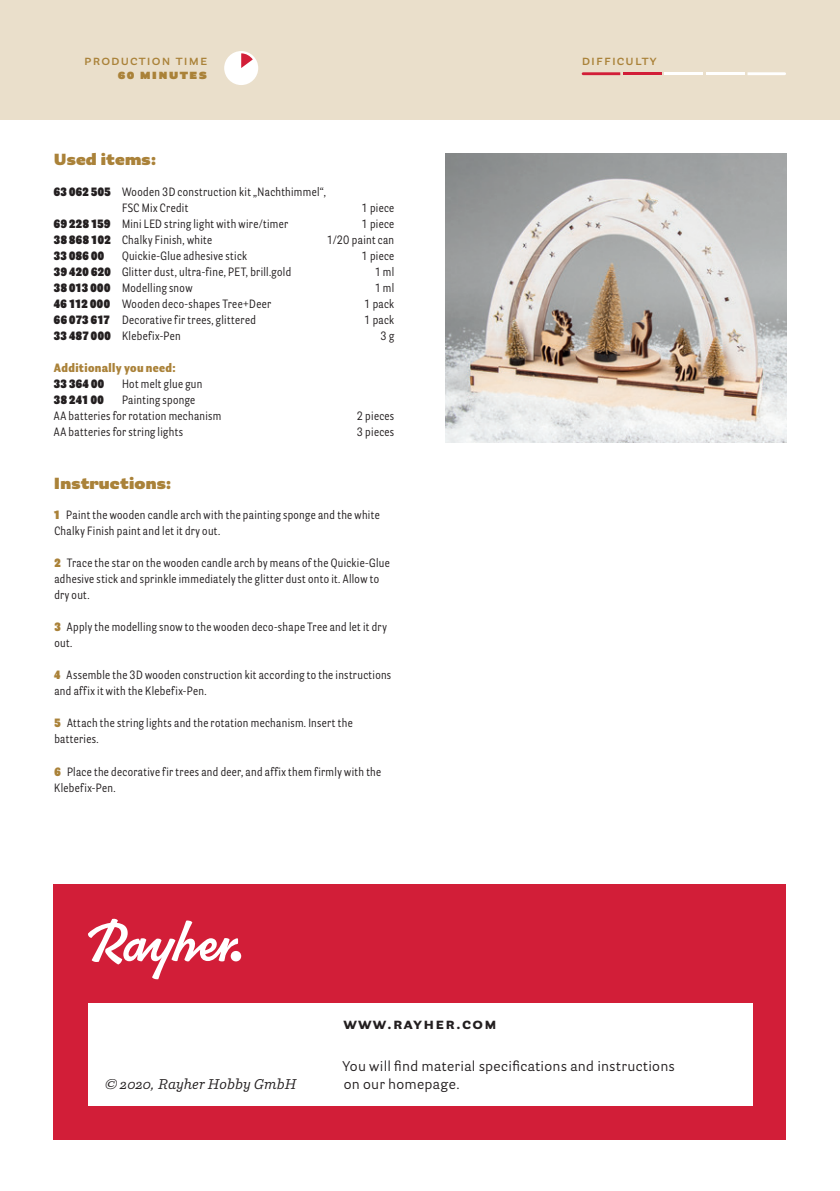
<style>
.page{position:relative;width:840px;height:1191px;background:#fff}
.page>*{position:absolute;margin:0;border:0;box-sizing:border-box;transform-origin:0 0}
.t1{font:900 16px "Parry Grotesque Pro";letter-spacing:.01em;color:#aa8239}
.t2{font:700 16px "Parry Grotesque Pro";letter-spacing:.08em;color:#231f20}
.t3{font:14px/18px "Parry Grotesque Pro";letter-spacing:.02em;color:#231f20}
.t4{font:600 14px "Parry Grotesque Pro";letter-spacing:.08em;color:#aa8239}
.t5{font:italic 14px "Parry Pro";letter-spacing:.01em;color:#231f20}
.t6{font:900 14px "Parry Grotesque Pro";color:#aa8239}
.t7{font:12px/16px "Parry Grot Con Pro";letter-spacing:.03em;color:#231f20}
.t8{font:900 12px "Parry Grot Con Pro";letter-spacing:.035em;color:#231f20}
.t9{font:900 12px "Parry Grot Con Pro";letter-spacing:.03em;color:#aa8239}
.s1{font-weight:900}
.s2{font-weight:900;color:#aa8239}
</style>
<div class="page">
<div style="left:54px;top:884px;width:731px;height:256px;background:#d21e38"></div>
<div style="left:88px;top:1003px;width:663px;height:103px;background:#fff"></div>
<div style="left:0;top:0;width:839px;height:119px;background:#eadfcb"></div>
<svg style="left:88px;top:918px;width:150px;height:61px"></svg>
<div style="left:230px;top:951px;width:11px;height:10px;background:#fff;border-radius:50%"></div>
<div style="left:224px;top:51px;width:34px;height:34px;background:#fff;border-radius:50%"></div>
<svg style="left:241px;top:53px;width:12px;height:15px"></svg>
<svg style="left:581px;top:72px;width:39px;height:3px"></svg>
<hr style="left:622px;top:72px;width:39px;height:3px;background:#d21e38">
<hr style="left:664px;top:72px;width:38px;height:3px;background:#fff">
<hr style="left:705px;top:72px;width:39px;height:3px;background:#fff">
<svg style="left:747px;top:72px;width:38px;height:3px"></svg>
<img style="left:445px;top:153px;width:340px;height:289px">
<p class="t4" style="left:84px;top:50px;width:125px">production time</p>
<p class="t4" style="left:581px;top:50px;width:76px">difficulty</p>
<p class="t6" style="left:118px;top:63px;width:91px">60 minutes</p>
<h1 class="t1" style="left:54px;top:148px;width:104px">Used items:</h1>
<p class="t7" style="left:122px;top:184px;width:205px;text-indent:-68px"><span class="s1">63 062 505</span> Wooden 3D construction kit „Nachthimmel“,<br>FSC Mix Credit</p>
<p class="t7" style="left:361px;top:200px;width:34px">1 piece</p>
<p class="t7" style="left:54px;top:216px;width:236px"><span class="s1">69 228 159</span> Mini LED string light with wire/timer</p>
<p class="t7" style="left:361px;top:216px;width:34px">1 piece</p>
<p class="t7" style="left:54px;top:232px;width:160px"><span class="s1">38 868 102</span> Chalky Finish, white</p>
<p class="t7" style="left:326px;top:232px;width:69px">1/20 paint can</p>
<p class="t8" style="left:54px;top:247px;width:52px">33 086 00</p>
<p class="t7" style="left:122px;top:248px;width:127px">Quickie-Glue adhesive stick</p>
<p class="t7" style="left:361px;top:248px;width:34px">1 piece</p>
<p class="t7" style="left:54px;top:264px;width:239px"><span class="s1">39 420 620</span> Glitter dust, ultra-fine, PET, brill.gold</p>
<p class="t7" style="left:375px;top:264px;width:21px">1ml</p>
<p class="t7" style="left:54px;top:280px;width:140px"><span class="s1">38 013 000</span> Modelling snow</p>
<p class="t7" style="left:375px;top:280px;width:21px">1ml</p>
<p class="t7" style="left:54px;top:296px;width:219px"><span class="s1">46 112 000</span> Wooden deco-shapes Tree+Deer</p>
<p class="t7" style="left:364px;top:296px;width:32px">1 pack</p>
<p class="t7" style="left:54px;top:312px;width:203px"><span class="s1">66 073 617</span> Decorative fir trees, glittered</p>
<p class="t7" style="left:364px;top:312px;width:32px">1 pack</p>
<p class="t7" style="left:54px;top:328px;width:128px"><span class="s1">33 487 000</span> Klebefix-Pen</p>
<p class="t7" style="left:380px;top:328px;width:15px">3 g</p>
<p class="t9" style="left:54px;top:359px;width:123px">Additionally you need:</p>
<p class="t8" style="left:54px;top:375px;width:52px">33 364 00</p>
<p class="t7" style="left:122px;top:376px;width:82px">Hot melt glue gun</p>
<p class="t8" style="left:54px;top:391px;width:51px">38 241 00</p>
<p class="t7" style="left:54px;top:392px;width:169px;text-indent:68px">Painting sponge<br>AA batteries for rotation mechanism</p>
<p class="t7" style="left:356px;top:408px;width:39px">2 pieces</p>
<p class="t7" style="left:54px;top:424px;width:131px">AA batteries for string lights</p>
<p class="t7" style="left:356px;top:424px;width:39px">3 pieces</p>
<h1 class="t1" style="left:54px;top:471px;width:119px">Instructions:</h1>
<p class="t7" style="left:54px;top:507px;width:327px"><span class="s2">1</span> Paint the wooden candle arch with the painting sponge and the white<br>Chalky Finish paint and let it dry out.</p>
<p class="t7" style="left:54px;top:555px;width:337px"><span class="s2">2</span> Trace the star on the wooden candle arch by means of the Quickie-Glue adhesive stick and sprinkle immediately the glitter dust onto it. Allow to dry out.</p>
<p class="t7" style="left:54px;top:619px;width:334px"><span class="s2">3</span> Apply the modelling snow to the wooden deco-shape Tree and let it dry out.</p>
<p class="t7" style="left:54px;top:667px;width:338px"><span class="s2">4</span> Assemble the 3D wooden construction kit according to the instructions and affix it with the Klebefix-Pen.</p>
<p class="t7" style="left:54px;top:715px;width:299px"><span class="s2">5</span> Attach the string lights and the rotation mechanism. Insert the batteries.</p>
<p class="t7" style="left:54px;top:763px;width:328px"><span class="s2">6</span> Place the decorative fir trees and deer, and affix them firmly with the<br>Klebefix-Pen.</p>
<p class="t5" style="left:105px;top:1074px;width:193px">© 2020, Rayher Hobby GmbH</p>
<h1 class="t2" style="left:343px;top:1012px;width:155px">www.rayher.com</h1>
<p class="t3" style="left:342px;top:1056px;width:334px">You will find material specifications and instructions on our homepage.</p>
</div>
